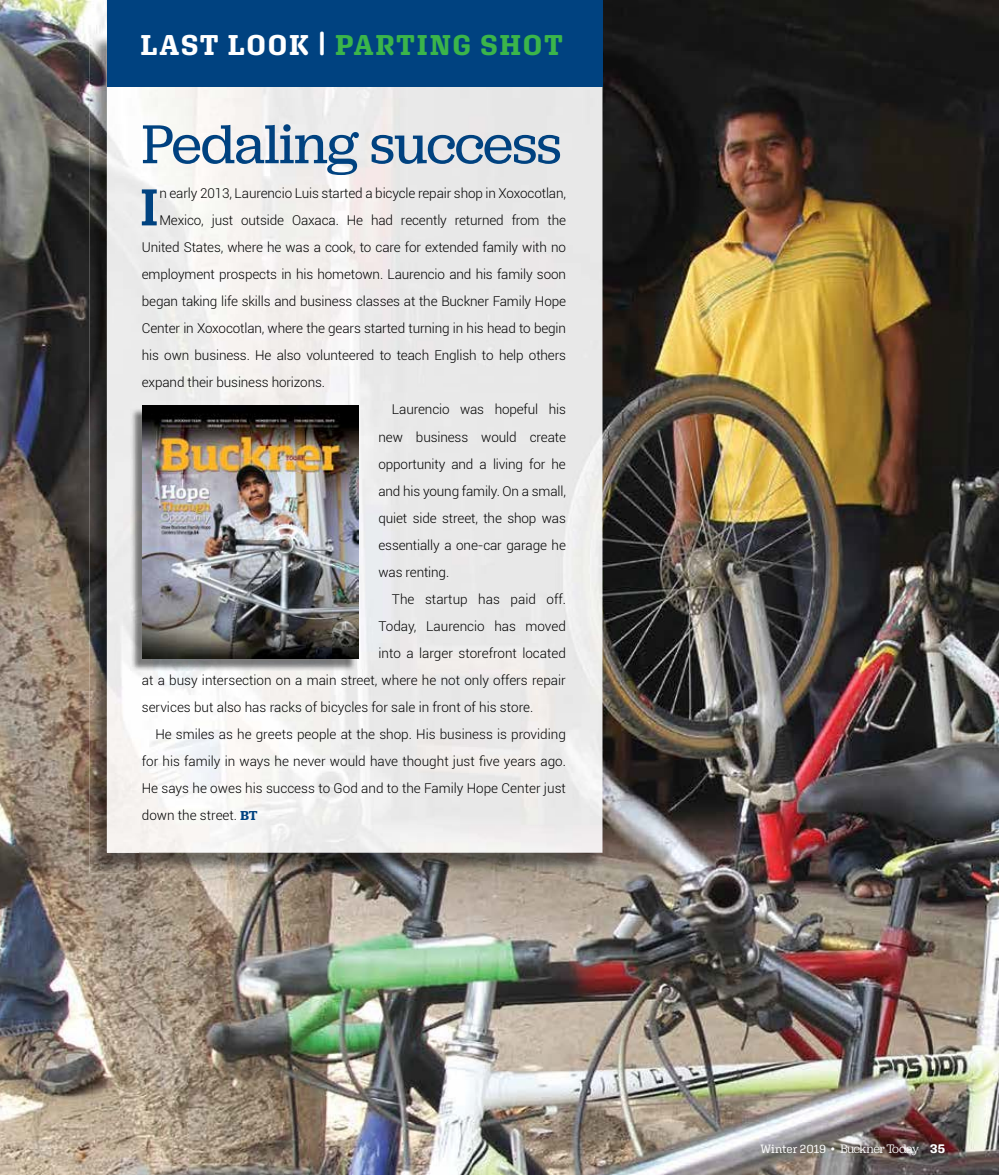
<style>
.page{position:relative;width:999px;height:1175px;background:#fff}
.page>*{position:absolute;margin:0;border:0;box-sizing:border-box;transform-origin:0 0}
.t1{font:57px "Jubilat";letter-spacing:-.01em;color:#004280}
.t2{font:500 54.15px "Jubilat";color:#004280}
.t3{font:700 28.5px "Aglet Slab";letter-spacing:.065em;color:#3bb54a}
.t4{font:300 13.5px "Roboto";letter-spacing:-.01em;color:#000}
.t5{font:12.75px "Jubilat";letter-spacing:-.05em;color:#fff}
.s1{color:#fff}
.s2{font-family:"Jubilat";font-weight:600;color:#004280}
.s3{font-family:"Aglet Slab";font-size:12px}
.s4{font-family:"Aglet Slab"}
.s5{font-family:"Aglet Slab";font-weight:700}
</style>
<div class="page">
<img style="left:0;top:0;width:999px;height:1174px">
<img style="left:90px;top:34px;width:50px;height:839px">
<img style="left:140px;top:852px;width:462px;height:21px">
<img style="left:107px;top:87px;width:495px;height:765px">
<div style="left:107px;top:0;width:496px;height:87px;background:#004280"></div>
<img style="left:131px;top:407px;width:226px;height:263px">
<img style="left:142px;top:405px;width:216px;height:253px">
<h3 class="t3" style="left:141px;top:28px;width:424px"><span class="s1">LAST LOOK |</span> PARTING SHOT</h3>
<h1 class="t1" style="left:142px;top:108px;width:421px">Pedaling success</h1>
<h2 class="t2" style="left:141px;top:172px;width:18px">I</h2>
<p class="t4" style="left:159px;top:184px;width:408px">n early 2013, Laurencio Luis started a bicycle repair shop in Xoxocotlan,</p>
<p class="t4" style="left:159px;top:211px;width:408px">Mexico, just outside Oaxaca. He had recently returned from the</p>
<p class="t4" style="left:142px;top:238px;width:426px">United States, where he was a cook, to care for extended family with no</p>
<p class="t4" style="left:142px;top:265px;width:426px">employment prospects in his hometown. Laurencio and his family soon</p>
<p class="t4" style="left:142px;top:292px;width:426px">began taking life skills and business classes at the Buckner Family Hope</p>
<p class="t4" style="left:142px;top:319px;width:426px">Center in Xoxocotlan, where the gears started turning in his head to begin</p>
<p class="t4" style="left:142px;top:346px;width:426px">his own business. He also volunteered to teach English to help others</p>
<p class="t4" style="left:142px;top:373px;width:185px">expand their business horizons.</p>
<p class="t4" style="left:392px;top:400px;width:175px">Laurencio was hopeful his</p>
<p class="t4" style="left:378px;top:427px;width:189px">new business would create</p>
<p class="t4" style="left:378px;top:454px;width:189px">opportunity and a living for he</p>
<p class="t4" style="left:378px;top:481px;width:189px">and his young family. On a small,</p>
<p class="t4" style="left:378px;top:508px;width:189px">quiet side street, the shop was</p>
<p class="t4" style="left:378px;top:535px;width:189px">essentially a one-car garage he</p>
<p class="t4" style="left:378px;top:562px;width:72px">was renting.</p>
<p class="t4" style="left:392px;top:589px;width:175px">The startup has paid off.</p>
<p class="t4" style="left:378px;top:616px;width:189px">Today, Laurencio has moved</p>
<p class="t4" style="left:378px;top:643px;width:189px">into a larger storefront located</p>
<p class="t4" style="left:142px;top:670px;width:426px">at a busy intersection on a main street, where he not only offers repair</p>
<p class="t4" style="left:142px;top:697px;width:393px">services but also has racks of bicycles for sale in front of his store.</p>
<p class="t4" style="left:155px;top:724px;width:412px">He smiles as he greets people at the shop. His business is providing</p>
<p class="t4" style="left:142px;top:751px;width:426px">for his family in ways he never would have thought just five years ago.</p>
<p class="t4" style="left:142px;top:778px;width:426px">He says he owes his success to God and to the Family Hope Center just</p>
<p class="t4" style="left:142px;top:805px;width:117px">down the street. <span class="s2">BT</span></p>
<p class="t5" style="left:761px;top:1141px;width:186px"><span class="s3">Winter 2019</span> <span class="s4">•</span> Buckner Today <span class="s5">35</span></p>
</div>
